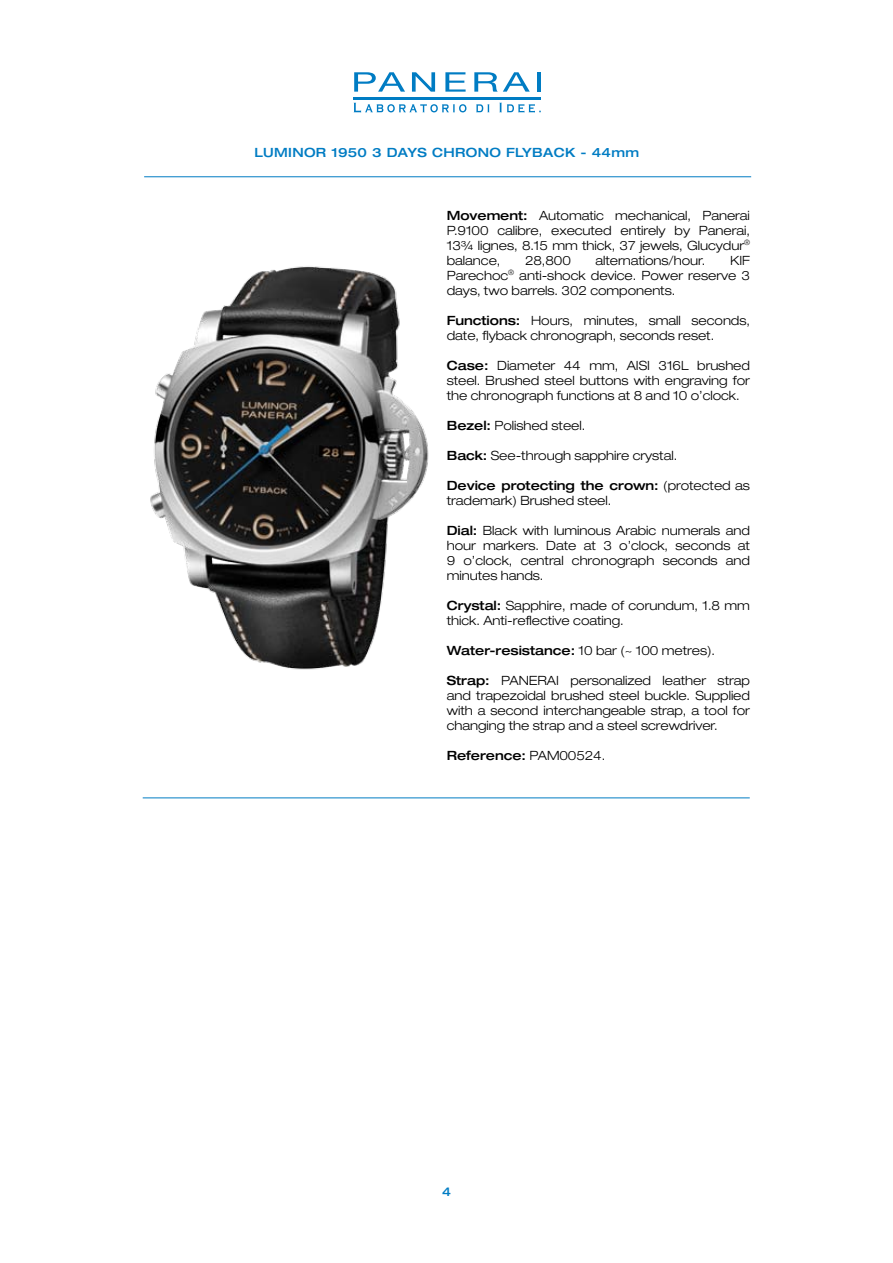
<style>
.page{position:relative;width:893px;height:1263px;background:#fff}
.page>*{position:absolute;margin:0;border:0;box-sizing:border-box;transform-origin:0 0}
.t1{font:300 expanded 12.75px/15px "Helvetica Neue";letter-spacing:-.005em;color:#000;text-align:justify}
.t2{font:500 expanded 12.75px "Helvetica Neue";letter-spacing:.025em;color:#007cc3}
.t3{font:500 expanded 12.75px "Helvetica Neue";letter-spacing:-.005em;color:#000}
.t4{font:500 expanded 12px "Helvetica Neue";color:#007cc3}
.s1{font-weight:500}
.s2{font-weight:300}
</style>
<div class="page">
<hr style="left:144px;top:176px;width:607px;height:1px;background:#007cc3">
<img style="left:150px;top:266px;width:279px;height:404px">
<svg style="left:354px;top:72px;width:51px;height:20px"></svg>
<svg style="left:412px;top:72px;width:23px;height:20px"></svg>
<svg style="left:445px;top:72px;width:21px;height:20px"></svg>
<svg style="left:474px;top:72px;width:56px;height:20px"></svg>
<hr style="left:537px;top:72px;width:4px;height:20px;background:#007cc3">
<hr style="left:354px;top:97px;width:187px;height:2px;background:#007cc3">
<svg style="left:354px;top:103px;width:112px;height:10px"></svg>
<svg style="left:476px;top:104px;width:13px;height:8px"></svg>
<svg style="left:499px;top:103px;width:42px;height:10px"></svg>
<hr style="left:143px;top:797px;width:607px;height:1px;background:#007cc3">
<p class="t2" style="left:254px;top:144px;width:386px">LUMINOR 1950 3 DAYS CHRONO FLYBACK - 44mm</p>
<p class="t1" style="left:447px;top:207px;width:305px"><span class="s1">Movement:</span> Automatic mechanical, Panerai P.9100 calibre, executed entirely by Panerai, 13¾ lignes, 8.15 mm thick, 37 jewels, Glucydur<sup>® </sup>balance,</p>
<p class="t1" style="left:525px;top:252px;width:47px">28,800</p>
<p class="t1" style="left:595px;top:252px;width:111px">alternations/hour.</p>
<p class="t1" style="left:447px;top:252px;width:305px;text-indent:283px">KIF Parechoc<sup>®</sup> anti-shock device. Power reserve 3 days, two barrels. 302 components.</p>
<p class="t1" style="left:447px;top:312px;width:305px"><span class="s1">Functions:</span> Hours, minutes, small seconds, date, flyback chronograph, seconds reset.</p>
<p class="t1" style="left:447px;top:357px;width:305px"><span class="s1">Case:</span> Diameter 44 mm, AISI 316L brushed steel. Brushed steel buttons with engraving for the chronograph functions at 8 and 10 o’clock.</p>
<p class="t1" style="left:447px;top:417px;width:140px"><span class="s1">Bezel:</span> Polished steel.</p>
<p class="t1" style="left:447px;top:447px;width:232px"><span class="s1">Back:</span> See-through sapphire crystal.</p>
<p class="t1" style="left:447px;top:477px;width:305px"><span class="s1">Device protecting the crown:</span> (protected as trademark) Brushed steel.</p>
<p class="t1" style="left:447px;top:522px;width:305px"><span class="s1">Dial:</span> Black with luminous Arabic numerals and hour markers. Date at 3 o’clock, seconds at 9 o’clock, central chronograph seconds and minutes hands.</p>
<p class="t1" style="left:447px;top:597px;width:305px"><span class="s1">Crystal:</span> Sapphire, made of corundum, 1.8 mm thick. Anti-reflective coating.</p>
<p class="t1" style="left:447px;top:642px;width:270px"><span class="s1">Water-resistance:</span> 10 bar (~ 100 metres).</p>
<p class="t1" style="left:447px;top:672px;width:305px"><span class="s1">Strap:</span> PANERAI personalized leather strap and trapezoidal brushed steel buckle. Supplied with a second interchangeable strap, a tool for changing the strap and a steel screwdriver.</p>
<p class="t3" style="left:447px;top:747px;width:160px">Reference: <span class="s2">PAM00524.</span></p>
<p class="t4" style="left:442px;top:1184px;width:10px">4</p>
</div>
